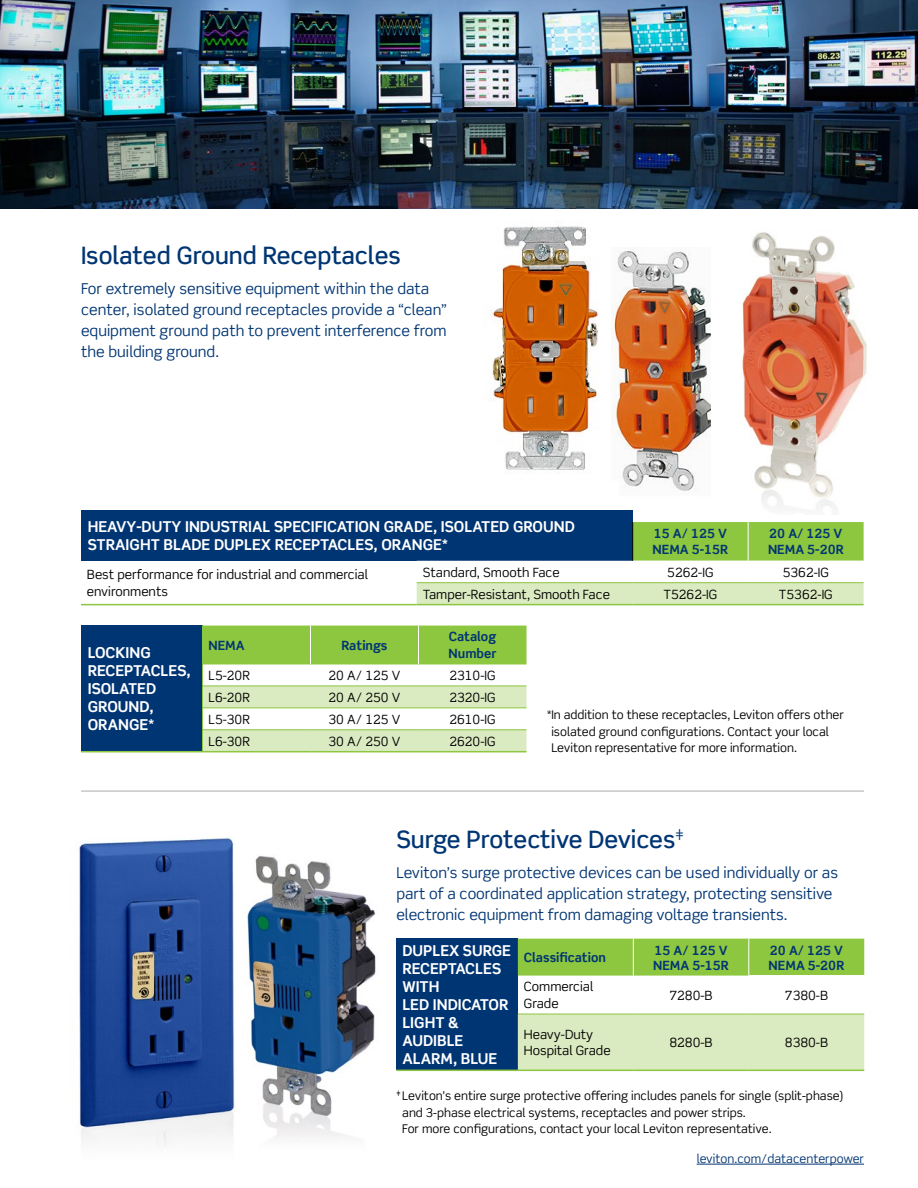
<style>
.page{position:relative;width:918px;height:1188px;background:#fff}
.page>*{position:absolute;margin:0;border:0;box-sizing:border-box;transform-origin:0 0}
.t1{font:500 24px "Scene Std";color:#003573}
.t2{font:15px/21px "Scene Std";color:#003573}
.t3{font:700 15px/18px "Scene Std";color:#fff}
.t4{font:12.75px/16.5px "Scene Std";color:#000}
.t5{font:700 12.75px/16.5px "Scene Std";color:#003573}
.t6{font:12px/16.5px "Scene Std";color:#000}
.t7{font:12px "Scene Std";color:#003573}
.s1{color:#fff}
</style>
<div class="page">
<hr style="left:697px;top:1164px;width:167px;height:1px;background:#003573">
<img style="left:490px;top:226px;width:108px;height:244px">
<img style="left:612px;top:251px;width:99px;height:240px">
<img style="left:742px;top:232px;width:125px;height:279px">
<img style="left:0;top:0;width:918px;height:209px">
<div style="left:396px;top:939px;width:122px;height:131px;background:#003573"></div>
<div style="left:518px;top:939px;width:346px;height:37px;background:#8dc63f"></div>
<div style="left:518px;top:1015px;width:346px;height:55px;background:#daebc1"></div>
<hr style="left:396px;top:1070px;width:122px;height:1px;background:#8dc63f">
<hr style="left:518px;top:1070px;width:115px;height:1px;background:#8dc63f">
<hr style="left:633px;top:1070px;width:116px;height:1px;background:#8dc63f">
<hr style="left:749px;top:1070px;width:115px;height:1px;background:#8dc63f">
<hr style="left:518px;top:1014px;width:115px;height:1px;background:#8dc63f">
<hr style="left:633px;top:1014px;width:116px;height:1px;background:#8dc63f">
<hr style="left:749px;top:1014px;width:115px;height:1px;background:#8dc63f">
<hr style="left:633px;top:939px;width:1px;height:37px;background:#fff">
<hr style="left:749px;top:939px;width:1px;height:37px;background:#fff">
<div style="left:81px;top:626px;width:121px;height:126px;background:#003573"></div>
<svg style="left:202px;top:626px;width:324px;height:125px"></svg>
<hr style="left:310px;top:730px;width:108px;height:1px;background:#8dc63f">
<hr style="left:418px;top:730px;width:108px;height:1px;background:#8dc63f">
<hr style="left:81px;top:751px;width:121px;height:1px;background:#8dc63f">
<hr style="left:202px;top:751px;width:108px;height:1px;background:#8dc63f">
<hr style="left:310px;top:751px;width:108px;height:1px;background:#8dc63f">
<hr style="left:418px;top:751px;width:108px;height:1px;background:#8dc63f">
<hr style="left:310px;top:626px;width:1px;height:38px;background:#fff">
<hr style="left:418px;top:626px;width:1px;height:38px;background:#fff">
<div style="left:81px;top:510px;width:552px;height:51px;background:#003573"></div>
<svg style="left:417px;top:522px;width:447px;height:82px"></svg>
<hr style="left:632px;top:522px;width:1px;height:39px;background:#000">
<hr style="left:417px;top:582px;width:216px;height:1px;background:#8dc63f">
<hr style="left:633px;top:582px;width:115px;height:1px;background:#8dc63f">
<hr style="left:748px;top:582px;width:116px;height:1px;background:#8dc63f">
<hr style="left:81px;top:604px;width:336px;height:1px;background:#8dc63f">
<hr style="left:417px;top:604px;width:216px;height:1px;background:#8dc63f">
<hr style="left:633px;top:604px;width:115px;height:1px;background:#8dc63f">
<hr style="left:748px;top:604px;width:116px;height:1px;background:#8dc63f">
<hr style="left:748px;top:522px;width:1px;height:39px;background:#fff">
<img style="left:79px;top:838px;width:156px;height:309px">
<img style="left:247px;top:856px;width:129px;height:283px">
<hr style="left:81px;top:790px;width:783px;height:2px;background:#c7c8ca">
<h1 class="t1" style="left:81px;top:240px;width:321px">Isolated Ground Receptacles</h1>
<p class="t2" style="left:81px;top:278px;width:367px">For extremely sensitive equipment within the data center, isolated ground receptacles provide a “clean” equipment ground path to prevent interference from the building ground.</p>
<p class="t3" style="left:88px;top:518px;width:489px">HEAVY-DUTY INDUSTRIAL SPECIFICATION GRADE, ISOLATED GROUND<br>STRAIGHT BLADE DUPLEX RECEPTACLES, ORANGE*</p>
<p class="t5" style="left:653px;top:525px;width:77px">15 A/ 125 V<br>NEMA 5-15R</p>
<p class="t5" style="left:768px;top:525px;width:77px">20 A/ 125 V<br>NEMA 5-20R</p>
<p class="t4" style="left:87px;top:566px;width:282px">Best performance for industrial and commercial environments</p>
<p class="t4" style="left:423px;top:564px;width:139px">Standard, Smooth Face</p>
<p class="t4" style="left:667px;top:564px;width:48px">5262-IG</p>
<p class="t4" style="left:783px;top:564px;width:48px">5362-IG</p>
<p class="t4" style="left:423px;top:586px;width:189px">Tamper-Resistant, Smooth Face</p>
<p class="t4" style="left:663px;top:586px;width:55px">T5262-IG</p>
<p class="t4" style="left:779px;top:586px;width:55px">T5362-IG</p>
<p class="t3" style="left:88px;top:644px;width:105px">LOCKING<br>RECEPTACLES,<br>ISOLATED<br>GROUND,<br>ORANGE*</p>
<p class="t5" style="left:208px;top:637px;width:38px">NEMA</p>
<p class="t5" style="left:342px;top:637px;width:47px">Ratings</p>
<p class="t5" style="left:449px;top:629px;width:49px">Catalog<br>Number</p>
<p class="t4" style="left:208px;top:667px;width:43px">L5-20R</p>
<p class="t4" style="left:329px;top:667px;width:73px">20 A/ 125 V</p>
<p class="t4" style="left:449px;top:667px;width:48px">2310-IG</p>
<p class="t4" style="left:208px;top:689px;width:43px">L6-20R</p>
<p class="t4" style="left:329px;top:689px;width:73px">20 A/ 250 V</p>
<p class="t4" style="left:449px;top:689px;width:48px">2320-IG</p>
<p class="t4" style="left:208px;top:711px;width:43px">L5-30R</p>
<p class="t4" style="left:329px;top:711px;width:73px">30 A/ 125 V</p>
<p class="t4" style="left:449px;top:711px;width:48px">2610-IG</p>
<p class="t4" style="left:208px;top:733px;width:43px">L6-30R</p>
<p class="t4" style="left:329px;top:733px;width:73px">30 A/ 250 V</p>
<p class="t4" style="left:449px;top:733px;width:48px">2620-IG</p>
<p class="t6" style="left:547px;top:706px;width:298px">*In addition to these receptacles, Leviton offers other <span class="s1">*</span>isolated ground configurations. Contact your local <span class="s1">*</span>Leviton representative for more information.</p>
<h1 class="t1" style="left:396px;top:824px;width:289px">Surge Protective Devices<sup>‡</sup></h1>
<p class="t2" style="left:396px;top:862px;width:443px">Leviton’s surge protective devices can be used individually or as part of a coordinated application strategy, protecting sensitive electronic equipment from damaging voltage transients.</p>
<p class="t3" style="left:402px;top:942px;width:110px">DUPLEX SURGE<br>RECEPTACLES<br>WITH<br>LED INDICATOR<br>LIGHT &amp;<br>AUDIBLE<br>ALARM, BLUE</p>
<p class="t5" style="left:524px;top:949px;width:84px">Classification</p>
<p class="t5" style="left:653px;top:942px;width:77px;line-height:15px">15 A/ 125 V<br>NEMA 5-15R</p>
<p class="t5" style="left:769px;top:942px;width:77px;line-height:15px">20 A/ 125 V<br>NEMA 5-20R</p>
<p class="t4" style="left:524px;top:979px;width:71px">Commercial<br>Grade</p>
<p class="t4" style="left:669px;top:987px;width:45px">7280-B</p>
<p class="t4" style="left:785px;top:987px;width:45px">7380-B</p>
<p class="t4" style="left:524px;top:1026px;width:88px">Heavy-Duty<br>Hospital Grade</p>
<p class="t4" style="left:669px;top:1034px;width:45px">8280-B</p>
<p class="t4" style="left:785px;top:1034px;width:45px">8380-B</p>
<p class="t6" style="left:396px;top:1088px;width:449px"><sup>‡</sup> Leviton’s entire surge protective offering includes panels for single (split-phase) <sup>‡</sup> and 3-phase electrical systems, receptacles and power strips.<br><sup>‡</sup> For more configurations, contact your local Leviton representative.</p>
<p class="t7" style="left:697px;top:1151px;width:169px">leviton.com/datacenterpower</p>
</div>
